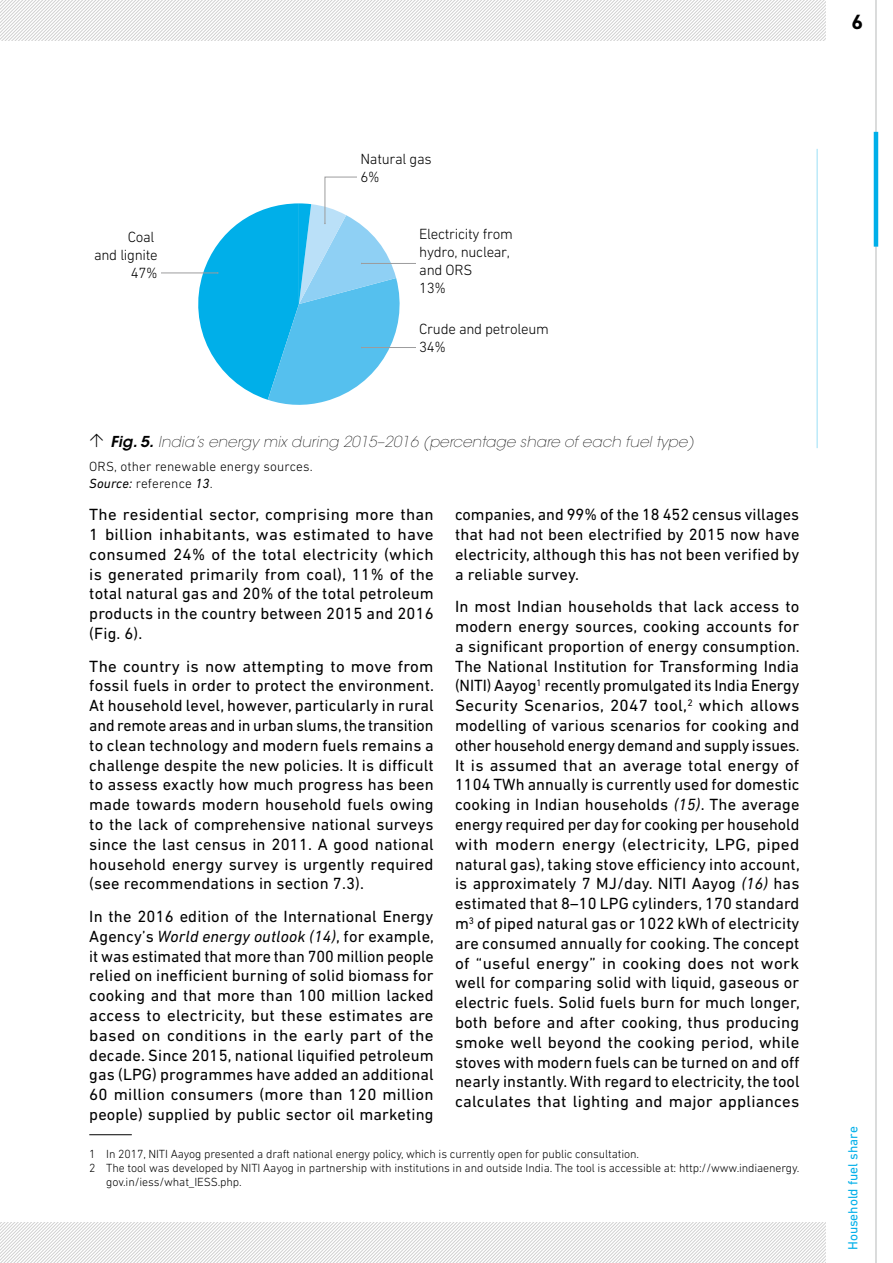
<style>
.page{position:relative;width:893px;height:1263px;background:#fff}
.page>*{position:absolute;margin:0;border:0;box-sizing:border-box;transform-origin:0 0}
.t1{font:700 21px "DIN Next LT Pro";color:#000}
.Body{font:16.5px/19.8px "DIN Next LT Pro";letter-spacing:.01em;color:#000;text-align:justify}
.t2{font:300 15px/18px "DIN Next LT Pro";letter-spacing:-.02em;color:#000}
.t3{font:italic 200 15px "ITC Avant Garde Std";letter-spacing:.01em;color:#000}
.Source_noRetrait{font:300 13.5px "DIN Next LT Pro";letter-spacing:.01em;color:#000}
.Source{font:300 13.5px "DIN Next LT Pro";letter-spacing:.01em;color:#000}
.t4{font:13.5px "DIN Next LT Pro";color:#00afe9}
.Footnote{font:300 12px/14.4px "DIN Next LT Pro";letter-spacing:-.01em;color:#000}
.s1{font-family:"themify";font-weight:400;font-style:normal}
.s2{font-weight:600}
.s3{font-weight:400;font-style:italic}
.s4{font-style:italic}
</style>
<div class="page">
<hr style="left:875px;top:0;width:2px;height:1263px;background:#cfd0d0">
<hr style="left:874px;top:132px;width:4px;height:115px;background:#00afe9">
<svg style="left:0;top:0;width:825px;height:40px"></svg>
<svg style="left:0;top:1222px;width:825px;height:41px"></svg>
<hr style="left:144px;top:273px;width:74px;height:1px;background:#9c9c9d">
<div style="left:90px;top:265px;width:71px;height:17px;background:#fff"></div>
<hr style="left:362px;top:263px;width:75px;height:1px;background:#9c9c9d">
<div style="left:416px;top:255px;width:71px;height:17px;background:#fff"></div>
<hr style="left:362px;top:347px;width:75px;height:1px;background:#9c9c9d">
<div style="left:416px;top:339px;width:71px;height:17px;background:#fff"></div>
<svg style="left:186px;top:176px;width:214px;height:229px"></svg>
<div style="left:357px;top:168px;width:71px;height:17px;background:#fff"></div>
<hr style="left:89px;top:1134px;width:43px;height:1px;background:#000">
<hr style="left:816px;top:149px;width:2px;height:299px;background:#00afe9">
<p class="t1" style="left:851px;top:9px;width:13px">6</p>
<p class="t2" style="left:360px;top:149px;width:73px">Natural gas<br>6%</p>
<p class="t2" style="left:94px;top:228px;width:65px;text-align:right">Coal<br>and lignite<br>47%</p>
<p class="t2" style="left:419px;top:225px;width:95px">Electricity from hydro, nuclear, and ORS<br>13%</p>
<p class="t2" style="left:419px;top:320px;width:131px">Crude and petroleum<br>34%</p>
<p class="t3" style="left:89px;top:432px;width:606px"><span class="s1">+</span> <span class="s2">Fig. 5.</span> India’s energy mix during 2015–2016 (percentage share of each fuel type)</p>
<p class="Source_noRetrait" style="left:89px;top:459px;width:225px">ORS, other renewable energy sources.</p>
<p class="Source" style="left:89px;top:475px;width:125px"><span class="s3">Source:</span> reference <span class="s3">13</span>.</p>
<p class="Body" style="left:89px;top:504px;width:346px">The residential sector, comprising more than 1 billion inhabitants, was estimated to have consumed 24% of the total electricity (which is generated primarily from coal), 11% of the total natural gas and 20% of the total petroleum products in the country between 2015 and 2016 (Fig. 6).</p>
<p class="Body" style="left:89px;top:656px;width:346px">The country is now attempting to move from fossil fuels in order to protect the environment.<br>At household level, however, particularly in rural and remote areas and in urban slums, the transition to clean technology and modern fuels remains a challenge despite the new policies. It is difficult to assess exactly how much progress has been made towards modern household fuels owing to the lack of comprehensive national surveys since the last census in 2011. A good national household energy survey is urgently required (see recommendations in section 7.3).</p>
<p class="Body" style="left:89px;top:906px;width:346px">In the 2016 edition of the International Energy Agency’s <span class="s4">World energy outlook (14)</span>, for example, it was estimated that more than 700 million people relied on inefficient burning of solid biomass for cooking and that more than 100 million lacked access to electricity, but these estimates are based on conditions in the early part of the decade. Since 2015, national liquified petroleum gas (LPG) programmes have added an additional 60 million consumers (more than 120 million people) supplied by public sector oil marketing</p>
<p class="Body" style="left:455px;top:504px;width:346px">companies, and 99% of the 18 452 census villages that had not been electrified by 2015 now have electricity, although this has not been verified by a reliable survey.</p>
<p class="Body" style="left:455px;top:596px;width:346px">In most Indian households that lack access to modern energy sources, cooking accounts for a significant proportion of energy consumption.<br>The National Institution for Transforming India (NITI) Aayog<sup>1</sup> recently promulgated its India Energy Security Scenarios, 2047 tool,<sup>2</sup> which allows modelling of various scenarios for cooking and other household energy demand and supply issues.<br>It is assumed that an average total energy of 1104 TWh annually is currently used for domestic cooking in Indian households <span class="s4">(15)</span>. The average energy required per day for cooking per household with modern energy (electricity, LPG, piped natural gas), taking stove efficiency into account, is approximately 7 MJ/day. NITI Aayog <span class="s4">(16)</span> has estimated that 8–10 LPG cylinders, 170 standard m<sup>3</sup> of piped natural gas or 1022 kWh of electricity are consumed annually for cooking. The concept of “useful energy” in cooking does not work well for comparing solid with liquid, gaseous or electric fuels. Solid fuels burn for much longer, both before and after cooking, thus producing smoke well beyond the cooking period, while stoves with modern fuels can be turned on and off nearly instantly. With regard to electricity, the tool calculates that lighting and major appliances</p>
<p class="Footnote" style="left:89px;top:1146px;width:551px">1 In 2017, NITI Aayog presented a draft national energy policy, which is currently open for public consultation.</p>
<p class="Footnote" style="left:106px;top:1160px;width:695px;text-indent:-17px">2 The tool was developed by NITI Aayog in partnership with institutions in and outside India. The tool is accessible at: http://www.indiaenergy. gov.in/iess/what_IESS.php.</p>
<p class="t4" style="left:845px;top:1250px;width:125px;rotate:-90deg">Household fuel share</p>
</div>
